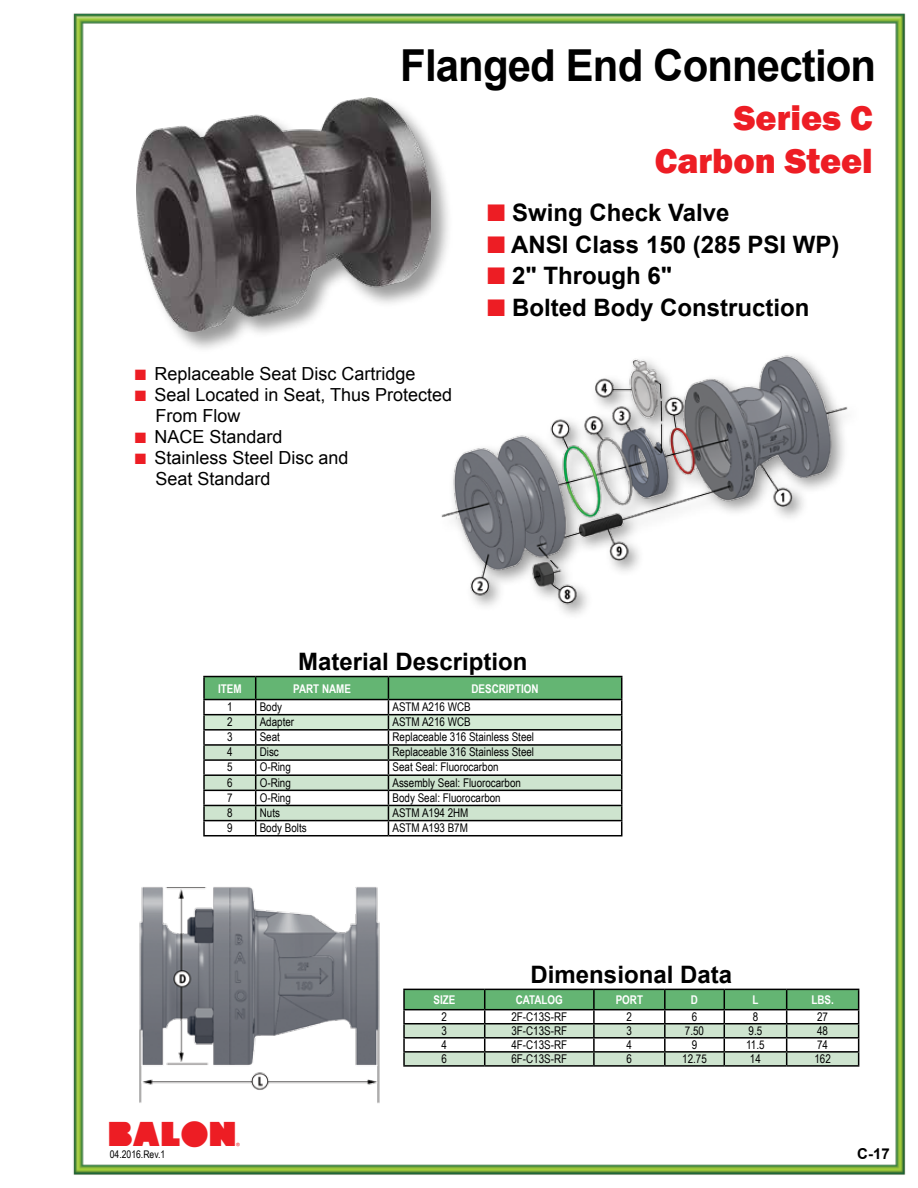
<style>
.page{position:relative;width:918px;height:1188px;background:#fff}
.page>*{position:absolute;margin:0;border:0;box-sizing:border-box;transform-origin:0 0}
.t1{font:700 44.1px "Arial";letter-spacing:-.02em;color:#000;scale:.95 1}
.t2{font:800 36px/43.2px "Franklin Gothic";color:#ed1d24;text-align:right}
.t3{font:33px "Balon";color:#ed1d24}
.t4{font:700 24px "Arial";color:#000}
.t5{font:18px/21px "Arial";color:#000}
.t6{font:700 15px "Arial";color:#000}
.t7{font:12px "Arial Narrow";color:#000}
.t8{font:700 12px "Arial Narrow";color:#fff}
.t9{font:10.5px "Arial Narrow";color:#000}
.s1{color:#ed1d24}
</style>
<div class="page">
<img style="left:73px;top:13px;width:833px;height:1162px">
<div style="left:135px;top:96px;width:318px;height:258px;background:#000;opacity:.4"></div>
<img style="left:136px;top:98px;width:294px;height:234px">
<div style="left:437px;top:350px;width:426px;height:271px;background:#fff"></div>
<img style="left:406px;top:321px;width:467px;height:292px">
<hr style="left:203px;top:676px;width:53px;height:1px;background:#000">
<hr style="left:256px;top:676px;width:132px;height:1px;background:#000">
<hr style="left:388px;top:676px;width:234px;height:1px;background:#000">
<svg style="left:203px;top:677px;width:419px;height:158px"></svg>
<hr style="left:203px;top:835px;width:53px;height:1px;background:#000">
<hr style="left:256px;top:835px;width:132px;height:1px;background:#000">
<hr style="left:388px;top:835px;width:234px;height:1px;background:#000">
<svg style="left:440px;top:989px;width:419px;height:76px"></svg>
<hr style="left:403px;top:1065px;width:82px;height:2px;background:#000">
<hr style="left:485px;top:1065px;width:109px;height:2px;background:#000">
<hr style="left:594px;top:1065px;width:71px;height:2px;background:#000">
<hr style="left:665px;top:1065px;width:59px;height:2px;background:#000">
<hr style="left:724px;top:1065px;width:63px;height:2px;background:#000">
<hr style="left:787px;top:1065px;width:72px;height:2px;background:#000">
<img style="left:79px;top:846px;width:361px;height:259px">
<h1 class="t1" style="left:400px;top:36px;width:502px">Flanged End Connection</h1>
<h2 class="t2" style="left:655px;top:96px;width:220px">Series C<br>Carbon Steel</h2>
<h3 class="t4" style="left:487px;top:197px;width:244px"><span class="s1">■</span> Swing Check Valve</h3>
<h3 class="t4" style="left:487px;top:229px;width:354px"><span class="s1">■</span> ANSI Class 150 (285 PSI WP)</h3>
<h3 class="t4" style="left:487px;top:260px;width:187px"><span class="s1">■</span> 2" Through 6"</h3>
<h3 class="t4" style="left:487px;top:292px;width:324px"><span class="s1">■</span> Bolted Body Construction</h3>
<h3 class="t5" style="left:135px;top:363px;width:282px"><span class="s1">■</span> Replaceable Seat Disc Cartridge</h3>
<h3 class="t5" style="left:156px;top:384px;width:298px;text-indent:-21px"><span class="s1">■</span> Seal Located in Seat, Thus Protected<br>From Flow</h3>
<h3 class="t5" style="left:135px;top:426px;width:149px"><span class="s1">■</span> NACE Standard</h3>
<h3 class="t5" style="left:156px;top:447px;width:194px;text-indent:-21px"><span class="s1">■</span> Stainless Steel Disc and<br>Seat Standard</h3>
<h3 class="t4" style="left:298px;top:645px;width:231px">Material Description</h3>
<p class="t8" style="left:218px;top:680px;width:25px">ITEM</p>
<p class="t8" style="left:293px;top:680px;width:59px">PART NAME</p>
<p class="t8" style="left:471px;top:680px;width:69px">DESCRIPTION</p>
<p class="t7" style="left:227px;top:698px;width:7px">1</p>
<p class="t7" style="left:260px;top:698px;width:24px">Body</p>
<p class="t7" style="left:393px;top:698px;width:80px">ASTM A216 WCB</p>
<p class="t7" style="left:227px;top:713px;width:7px">2</p>
<p class="t7" style="left:260px;top:713px;width:36px">Adapter</p>
<p class="t7" style="left:393px;top:713px;width:80px">ASTM A216 WCB</p>
<p class="t7" style="left:227px;top:728px;width:7px">3</p>
<p class="t7" style="left:260px;top:728px;width:22px">Seat</p>
<p class="t7" style="left:393px;top:728px;width:143px">Replaceable 316 Stainless Steel</p>
<p class="t7" style="left:227px;top:743px;width:7px">4</p>
<p class="t7" style="left:260px;top:743px;width:21px">Disc</p>
<p class="t7" style="left:393px;top:743px;width:143px">Replaceable 316 Stainless Steel</p>
<p class="t7" style="left:227px;top:758px;width:7px">5</p>
<p class="t7" style="left:260px;top:758px;width:33px">O-Ring</p>
<p class="t7" style="left:393px;top:758px;width:108px">Seat Seal: Fluorocarbon</p>
<p class="t7" style="left:227px;top:774px;width:7px">6</p>
<p class="t7" style="left:260px;top:774px;width:33px">O-Ring</p>
<p class="t7" style="left:393px;top:774px;width:130px">Assembly Seal: Fluorocarbon</p>
<p class="t7" style="left:227px;top:789px;width:7px">7</p>
<p class="t7" style="left:260px;top:789px;width:33px">O-Ring</p>
<p class="t7" style="left:393px;top:789px;width:110px">Body Seal: Fluorocarbon</p>
<p class="t7" style="left:227px;top:804px;width:7px">8</p>
<p class="t7" style="left:260px;top:804px;width:22px">Nuts</p>
<p class="t7" style="left:393px;top:804px;width:78px">ASTM A194 2HM</p>
<p class="t7" style="left:227px;top:819px;width:7px">9</p>
<p class="t7" style="left:260px;top:819px;width:49px">Body Bolts</p>
<p class="t7" style="left:393px;top:819px;width:77px">ASTM A193 B7M</p>
<h3 class="t4" style="left:531px;top:958px;width:203px">Dimensional Data</h3>
<h3 class="t3" style="left:108px;top:1115px;width:134px">ABC</h3>
<p class="t9" style="left:110px;top:1147px;width:57px">04.2016.Rev.1</p>
<p class="t8" style="left:433px;top:991px;width:23px">SIZE</p>
<p class="t8" style="left:516px;top:991px;width:49px">CATALOG</p>
<p class="t8" style="left:616px;top:991px;width:29px">PORT</p>
<p class="t8" style="left:691px;top:991px;width:9px">D</p>
<p class="t8" style="left:753px;top:991px;width:8px">L</p>
<p class="t8" style="left:811px;top:991px;width:24px">LBS.</p>
<p class="t7" style="left:442px;top:1007px;width:7px">2</p>
<p class="t7" style="left:511px;top:1007px;width:57px">2F-C13S-RF</p>
<p class="t7" style="left:627px;top:1007px;width:7px">2</p>
<p class="t7" style="left:692px;top:1007px;width:7px">6</p>
<p class="t7" style="left:753px;top:1007px;width:7px">8</p>
<p class="t7" style="left:817px;top:1007px;width:12px">27</p>
<p class="t7" style="left:442px;top:1022px;width:7px">3</p>
<p class="t7" style="left:511px;top:1022px;width:57px">3F-C13S-RF</p>
<p class="t7" style="left:627px;top:1022px;width:7px">3</p>
<p class="t7" style="left:685px;top:1022px;width:21px">7.50</p>
<p class="t7" style="left:749px;top:1022px;width:15px">9.5</p>
<p class="t7" style="left:817px;top:1022px;width:12px">48</p>
<p class="t7" style="left:442px;top:1036px;width:7px">4</p>
<p class="t7" style="left:511px;top:1036px;width:57px">4F-C13S-RF</p>
<p class="t7" style="left:627px;top:1036px;width:7px">4</p>
<p class="t7" style="left:692px;top:1036px;width:7px">9</p>
<p class="t7" style="left:746px;top:1036px;width:20px">11.5</p>
<p class="t7" style="left:817px;top:1036px;width:12px">74</p>
<p class="t7" style="left:442px;top:1050px;width:7px">6</p>
<p class="t7" style="left:511px;top:1050px;width:57px">6F-C13S-RF</p>
<p class="t7" style="left:627px;top:1050px;width:7px">6</p>
<p class="t7" style="left:682px;top:1050px;width:26px">12.75</p>
<p class="t7" style="left:750px;top:1050px;width:12px">14</p>
<p class="t7" style="left:814px;top:1050px;width:18px">162</p>
<p class="t6" style="left:691px;top:1144px;width:200px"><sup>ABC</sup> C-17</p>
</div>
